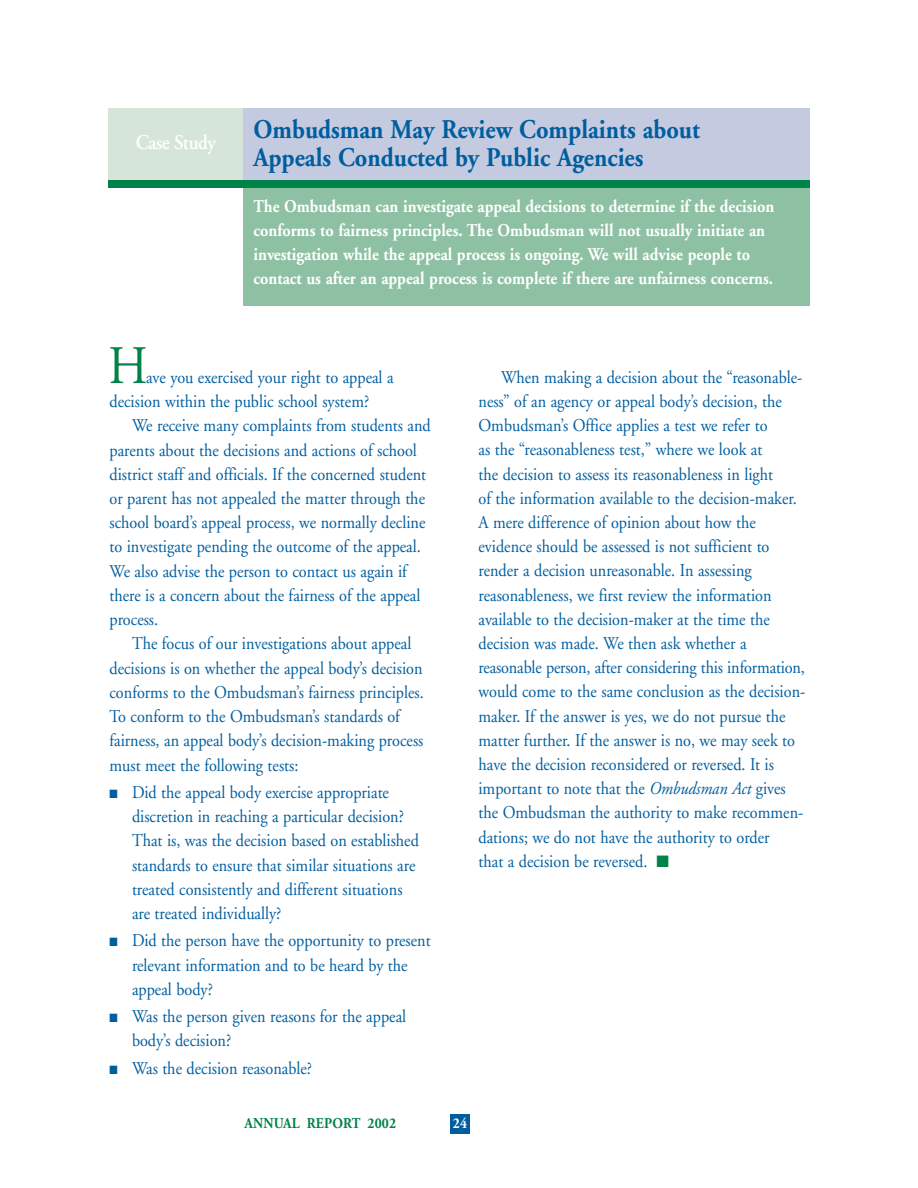
<style>
.page{position:relative;width:918px;height:1188px;background:#fff}
.page>*{position:absolute;margin:0;border:0;box-sizing:border-box;transform-origin:0 0}
.t1{font:54.15px "Adobe Garamond";color:#008348;scale:.9 1}
.t2{font:700 27px/28.5px "Adobe Garamond";color:#005e9f;scale:.9 1}
.t3{font:600 21px "Adobe Garamond";letter-spacing:-.02em;color:#fff;scale:.9 1}
.t4{font:18px/24.3px "Adobe Garamond";color:#005e9f;scale:.9 1}
.t5{font:700 18px/24px "Adobe Garamond";color:#fff;scale:.9 1}
.t6{font:700 15px "Adobe Garamond";letter-spacing:.015em;color:#008348;scale:.9 1}
.t7{font:700 15px "Adobe Garamond";color:#fff;scale:.9 1}
.s1{font-style:italic}
.s2{color:#008348}
</style>
<div class="page">
<div style="left:450px;top:1114px;width:20px;height:19px;background:#005e9f"></div>
<div style="left:108px;top:108px;width:135px;height:72px;background:#d6e5d9"></div>
<div style="left:243px;top:108px;width:567px;height:72px;background:#c4cae0"></div>
<div style="left:243px;top:184px;width:567px;height:122px;background:#8ec0a3"></div>
<div style="left:108px;top:180px;width:702px;height:7px;background:#008348"></div>
<p class="t3" style="left:136px;top:134px;width:90px">Case Study</p>
<h2 class="t2" style="left:254px;top:118px;width:498px">Ombudsman May Review Complaints about<br>Appeals Conducted by Public Agencies</h2>
<p class="t5" style="left:254px;top:196px;width:580px">The Ombudsman can investigate appeal decisions to determine if the decision conforms to fairness principles. The Ombudsman will not usually initiate an investigation while the appeal process is ongoing. We will advise people to contact us after an appeal process is complete if there are unfairness concerns.</p>
<h1 class="t1" style="left:108px;top:344px;width:45px">H</h1>
<p class="t4" style="left:110px;top:367px;width:317px;text-indent:37px">ave you exercised your right to appeal a decision within the public school system?</p>
<p class="t4" style="left:110px;top:415px;width:358px;text-indent:23px">We receive many complaints from students and parents about the decisions and actions of school district staff and officials. If the concerned student or parent has not appealed the matter through the school board’s appeal process, we normally decline to investigate pending the outcome of the appeal.<br>We also advise the person to contact us again if there is a concern about the fairness of the appeal process.</p>
<p class="t4" style="left:110px;top:633px;width:351px;text-indent:23px">The focus of our investigations about appeal decisions is on whether the appeal body’s decision conforms to the Ombudsman’s fairness principles.<br>To conform to the Ombudsman’s standards of fairness, an appeal body’s decision-making process must meet the following tests:</p>
<p class="t4" style="left:132px;top:782px;width:320px;text-indent:-22px">■ Did the appeal body exercise appropriate discretion in reaching a particular decision?<br>That is, was the decision based on established standards to ensure that similar situations are treated consistently and different situations are treated individually?</p>
<p class="t4" style="left:132px;top:930px;width:333px;text-indent:-22px">■ Did the person have the opportunity to present relevant information and to be heard by the appeal body?</p>
<p class="t4" style="left:132px;top:1006px;width:306px;text-indent:-22px">■ Was the person given reasons for the appeal body’s decision?</p>
<p class="t4" style="left:110px;top:1057px;width:227px">■ Was the decision reasonable?</p>
<p class="t4" style="left:478px;top:367px;width:365px;text-indent:23px">When making a decision about the “reasonable&shy;ness” of an agency or appeal body’s decision, the Ombudsman’s Office applies a test we refer to<br>as the “reasonableness test,” where we look at<br>the decision to assess its reasonableness in light<br>of the information available to the decision-maker.<br>A mere difference of opinion about how the evidence should be assessed is not sufficient to render a decision unreasonable. In assessing reasonableness, we first review the information available to the decision-maker at the time the decision was made. We then ask whether a reasonable person, after considering this information, would come to the same conclusion as the decision&shy;maker. If the answer is yes, we do not pursue the matter further. If the answer is no, we may seek to have the decision reconsidered or reversed. It is important to note that the <span class="s1">Ombudsman Act</span> gives the Ombudsman the authority to make recommen&shy;dations; we do not have the authority to order<br>that a decision be reversed. <span class="s2">■</span></p>
<p class="t6" style="left:244px;top:1118px;width:170px">ANNUAL REPORT 2002</p>
<p class="t7" style="left:453px;top:1118px;width:17px">24</p>
</div>
